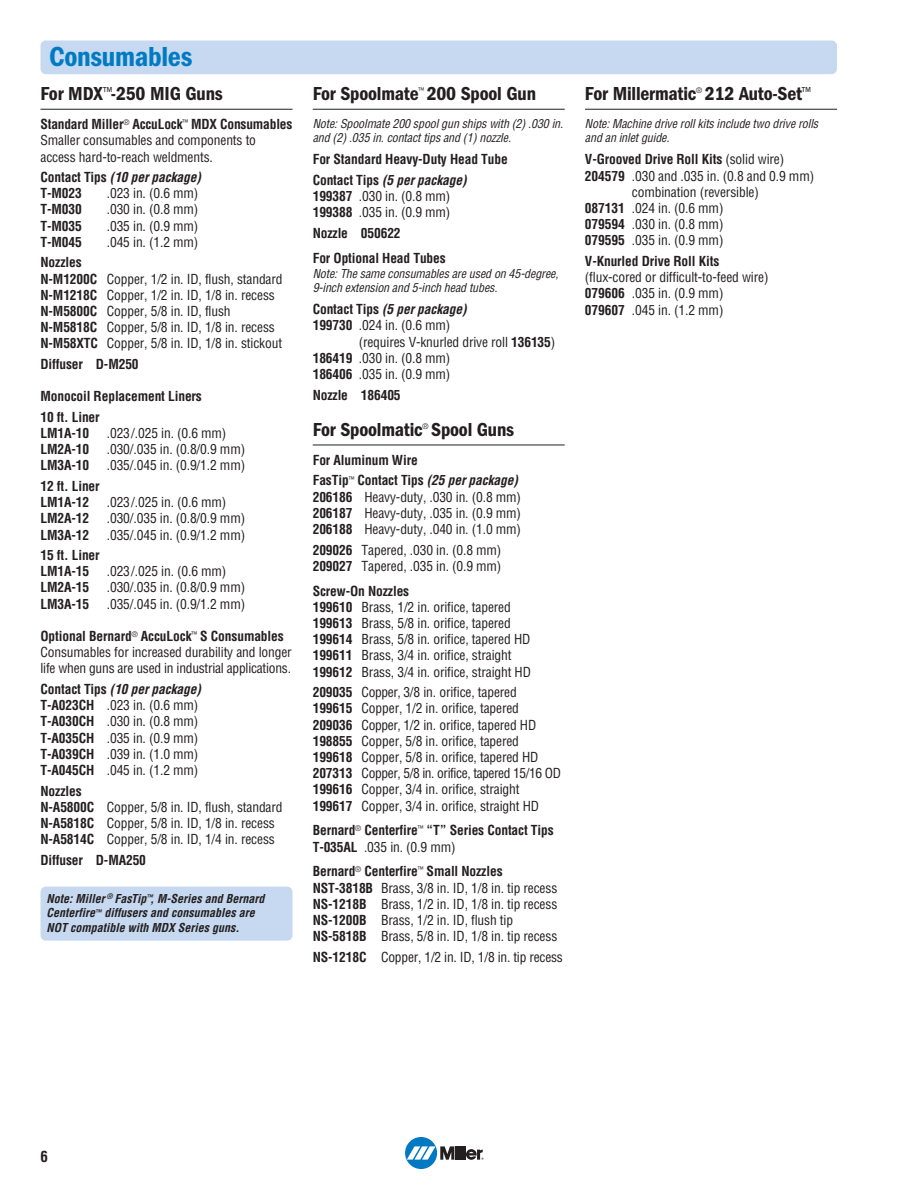
<style>
.page{position:relative;width:918px;height:1188px;background:#fff}
.page>*{position:absolute;margin:0;border:0;box-sizing:border-box;transform-origin:0 0}
.t1{font:28.5px "ITC Franklin Gothic Std Dm Cd";letter-spacing:-.01em;color:#007bc3}
.t2{font:19.5px "ITC Franklin Gothic Std Dm Cd";letter-spacing:-.01em;color:#231f20}
.t3{font:700 condensed 15px "Helvetica";color:#231f20}
.t4{font:condensed 13.5px/16.2px "Helvetica";letter-spacing:-.01em;color:#231f20}
.t5{font:700 condensed 13.5px/16.2px "Helvetica";letter-spacing:-.01em;color:#231f20}
.t6{font:italic condensed 12px/14.4px "Helvetica";color:#231f20}
.t7{font:italic 700 condensed 12px/14.4px "Helvetica";color:#231f20}
.t8{font:condensed 7.5px "Helvetica";color:#231f20}
.s1{font-weight:700}
.s2{font-style:italic}
.s3{font-weight:700;font-style:italic}
.s4{font-weight:400}
</style>
<div class="page">
<div style="left:40px;top:40px;width:797px;height:34px;background:#c6d9f0;border-radius:5px"></div>
<div style="left:405px;top:1137px;width:32px;height:32px;background:#0079c2;border-radius:50%"></div>
<hr style="left:459px;top:1146px;width:3px;height:14px;background:#231f20">
<hr style="left:463px;top:1146px;width:3px;height:14px;background:#231f20">
<svg style="left:407px;top:1146px;width:51px;height:14px"></svg>
<svg style="left:466px;top:1149px;width:18px;height:11px"></svg>
<hr style="left:40px;top:109px;width:253px;height:1px;background:#231f20">
<hr style="left:313px;top:109px;width:252px;height:1px;background:#231f20">
<hr style="left:313px;top:445px;width:252px;height:1px;background:#231f20">
<hr style="left:585px;top:109px;width:252px;height:1px;background:#231f20">
<div style="left:40px;top:887px;width:253px;height:54px;background:#c6d9f0;border-radius:5px"></div>
<h1 class="t1" style="left:49px;top:47px;width:145px">Consumables</h1>
<h2 class="t2" style="left:40px;top:87px;width:184px">For MDX<sup>™</sup>-250 MIG Guns</h2>
<p class="t4" style="left:40px;top:117px;width:253px"><span class="s1">Standard Miller</span><sup>®</sup> <span class="s1">AccuLock</span><sup>™</sup> <span class="s1">MDX Consumables<br></span>Smaller consumables and components to access hard-to-reach weldments.</p>
<p class="t5" style="left:40px;top:170px;width:165px">Contact Tips <span class="s2">(10 perpackage)<br></span>T-M023</p>
<p class="t4" style="left:107px;top:186px;width:93px">.023 in. (0.6 mm)</p>
<p class="t5" style="left:40px;top:203px;width:43px">T-M030</p>
<p class="t4" style="left:107px;top:203px;width:93px">.030 in. (0.8 mm)</p>
<p class="t5" style="left:40px;top:219px;width:43px">T-M035</p>
<p class="t4" style="left:107px;top:219px;width:93px">.035 in. (0.9 mm)</p>
<p class="t5" style="left:40px;top:235px;width:43px">T-M045</p>
<p class="t4" style="left:107px;top:235px;width:93px">.045 in. (1.2 mm)</p>
<p class="t4" style="left:40px;top:256px;width:244px"><span class="s1">Nozzles<br>N-M1200C</span> Copper, 1/2 in. ID, flush, standard <span class="s1">N-M1218C</span> Copper, 1/2 in. ID, 1/8 in. recess <span class="s1">N-M5800C</span> Copper, 5/8 in. ID, flush <span class="s1">N-M5818C</span> Copper, 5/8 in. ID, 1/8 in. recess <span class="s1">N-M58XTC</span> Copper, 5/8 in. ID, 1/8 in. stickout</p>
<p class="t5" style="left:40px;top:357px;width:100px">Diffuser D-M250</p>
<p class="t5" style="left:40px;top:387px;width:163px;line-height:20.5px">Monocoil Replacement Liners<br>10 ft. Liner</p>
<p class="t5" style="left:40px;top:426px;width:50px">LM1A-10</p>
<p class="t4" style="left:107px;top:426px;width:121px">.023/.025 in. (0.6 mm)</p>
<p class="t5" style="left:40px;top:442px;width:50px">LM2A-10</p>
<p class="t4" style="left:107px;top:442px;width:140px">.030/.035 in. (0.8/0.9 mm)</p>
<p class="t5" style="left:40px;top:459px;width:50px">LM3A-10</p>
<p class="t4" style="left:107px;top:459px;width:140px">.035/.045 in. (0.9/1.2 mm)</p>
<p class="t5" style="left:40px;top:479px;width:61px">12 ft. Liner<br>LM1A-12</p>
<p class="t4" style="left:107px;top:495px;width:121px">.023/.025 in. (0.6 mm)</p>
<p class="t5" style="left:40px;top:511px;width:50px">LM2A-12</p>
<p class="t4" style="left:107px;top:511px;width:140px">.030/.035 in. (0.8/0.9 mm)</p>
<p class="t5" style="left:40px;top:528px;width:50px">LM3A-12</p>
<p class="t4" style="left:107px;top:528px;width:140px">.035/.045 in. (0.9/1.2 mm)</p>
<p class="t5" style="left:40px;top:548px;width:61px">15 ft. Liner<br>LM1A-15</p>
<p class="t4" style="left:107px;top:564px;width:121px">.023/.025 in. (0.6 mm)</p>
<p class="t5" style="left:40px;top:581px;width:50px">LM2A-15</p>
<p class="t4" style="left:107px;top:581px;width:140px">.030/.035 in. (0.8/0.9 mm)</p>
<p class="t5" style="left:40px;top:597px;width:50px">LM3A-15</p>
<p class="t4" style="left:107px;top:597px;width:140px">.035/.045 in. (0.9/1.2 mm)</p>
<p class="t4" style="left:40px;top:629px;width:253px"><span class="s1">Optional Bernard</span><sup>®</sup> <span class="s1">AccuLock</span><sup>™</sup> <span class="s1">S Consumables<br></span>Consumables for increased durability and longer life when guns are used in industrial applications.</p>
<p class="t4" style="left:40px;top:682px;width:165px"><span class="s1">Contact Tips</span> <span class="s3">(10 perpackage)<br></span><span class="s1">T-A023CH</span> .023 in. (0.6 mm)<br><span class="s1">T-A030CH</span> .030 in. (0.8 mm)<br><span class="s1">T-A035CH</span> .035 in. (0.9 mm)<br><span class="s1">T-A039CH</span> .039 in. (1.0 mm)<br><span class="s1">T-A045CH</span> .045 in. (1.2 mm)</p>
<p class="t4" style="left:40px;top:784px;width:244px"><span class="s1">Nozzles<br>N-A5800C</span> Copper, 5/8 in. ID, flush, standard <span class="s1">N-A5818C</span> Copper, 5/8 in. ID, 1/8 in. recess <span class="s1">N-A5814C</span> Copper, 5/8 in. ID, 1/4 in. recess</p>
<p class="t5" style="left:40px;top:853px;width:107px">Diffuser D-MA250</p>
<p class="t7" style="left:46px;top:892px;width:222px">Note:Miller<sup>®</sup> FasTip<sup>™</sup>,M-Series and Bernard<br>Centerfire<sup>™</sup> diffusers and consumables are<br>NOT compatible with MDX Series guns.</p>
<h2 class="t2" style="left:313px;top:87px;width:225px">For Spoolmate 200 Spool Gun</h2>
<p class="t8" style="left:418px;top:87px;width:7px">™</p>
<p class="t6" style="left:313px;top:117px;width:254px">Note:Spoolmate 200 spoolgun ships with (2).030 in. and (2).035 in.contacttips and (1)nozzle.</p>
<p class="t5" style="left:313px;top:150px;width:197px;line-height:20.5px">For Standard Heavy-Duty Head Tube<br>Contact Tips <span class="s2">(5 perpackage)</span></p>
<p class="t4" style="left:313px;top:189px;width:139px"><span class="s1">199387</span> .030 in. (0.8 mm)<br><span class="s1">199388</span> .035 in. (0.9 mm)</p>
<p class="t5" style="left:313px;top:222px;width:135px;line-height:24.9px">Nozzle 050622<br>For Optional Head Tubes</p>
<p class="t6" style="left:313px;top:267px;width:250px">Note:The same consumables are used on 45-degree,<br>9-inch extension and 5-inch head tubes.</p>
<p class="t5" style="left:313px;top:302px;width:158px">Contact Tips <span class="s2">(5 perpackage)<br></span>199730 <span class="s4">.024 in. (0.6 mm)</span></p>
<p class="t4" style="left:313px;top:335px;width:244px;text-indent:46px">(requires V-knurled drive roll <span class="s1">136135</span>)<br><span class="s1">186419</span> .030 in. (0.8 mm)<br><span class="s1">186406</span> .035 in. (0.9 mm)</p>
<p class="t5" style="left:313px;top:388px;width:89px">Nozzle 186405</p>
<h2 class="t2" style="left:313px;top:423px;width:203px">For Spoolmatic Spool Guns</h2>
<p class="t8" style="left:423px;top:423px;width:7px">®</p>
<p class="t5" style="left:313px;top:451px;width:209px;line-height:20.5px">For Aluminum Wire<br>FasTip<sup>™</sup> Contact Tips <span class="s2">(25 perpackage)</span></p>
<p class="t4" style="left:313px;top:490px;width:210px;text-align:justify"><span class="s1">206186</span> Heavy-duty, .030 in. (0.8 mm)<br><span class="s1">206187</span> Heavy-duty, .035 in. (0.9 mm)<br><span class="s1">206188</span> Heavy-duty, .040 in. (1.0 mm)</p>
<p class="t4" style="left:313px;top:543px;width:190px"><span class="s1">209026</span> Tapered, .030 in. (0.8 mm)<br><span class="s1">209027</span> Tapered, .035 in. (0.9 mm)</p>
<p class="t4" style="left:313px;top:584px;width:220px"><span class="s1">Screw-On Nozzles<br>199610</span> Brass, 1/2 in. orifice, tapered <span class="s1">199613</span> Brass, 5/8 in. orifice, tapered <span class="s1">199614</span> Brass, 5/8 in. orifice, tapered HD <span class="s1">199611</span> Brass, 3/4 in. orifice, straight <span class="s1">199612</span> Brass, 3/4 in. orifice, straight HD</p>
<p class="t4" style="left:313px;top:685px;width:250px"><span class="s1">209035</span> Copper, 3/8 in. orifice, tapered<br><span class="s1">199615</span> Copper, 1/2 in. orifice, tapered <span class="s1">209036</span> Copper, 1/2 in. orifice, tapered HD <span class="s1">198855</span> Copper, 5/8 in. orifice, tapered <span class="s1">199618</span> Copper, 5/8 in. orifice, tapered HD <span class="s1">207313</span> Copper, 5/8 in. orifice, tapered 15/16 OD <span class="s1">199616</span> Copper, 3/4 in. orifice, straight <span class="s1">199617</span> Copper, 3/4 in. orifice, straight HD</p>
<p class="t5" style="left:313px;top:823px;width:243px">Bernard<sup>®</sup> Centerfire<sup>™</sup> “T” Series Contact Tips<br>T-035AL <span class="s4">.035 in. (0.9 mm)</span></p>
<p class="t4" style="left:313px;top:865px;width:246px"><span class="s1">Bernard</span><sup>®</sup> <span class="s1">Centerfire</span><sup>™</sup> <span class="s1">Small Nozzles NST-3818B</span> Brass, 3/8 in. ID, 1/8 in. tip recess <span class="s1">NS-1218B</span> Brass, 1/2 in. ID, 1/8 in. tip recess <span class="s1">NS-1200B</span> Brass, 1/2 in. ID, flush tip <span class="s1">NS-5818B</span> Brass, 5/8 in. ID, 1/8 in. tip recess</p>
<p class="t4" style="left:313px;top:950px;width:252px"><span class="s1">NS-1218C</span> Copper, 1/2 in. ID, 1/8 in. tip recess</p>
<p class="t8" style="left:696px;top:87px;width:7px">®</p>
<p class="t6" style="left:585px;top:117px;width:237px">Note:Machine drive rollkits include two drive rolls and an inletguide.</p>
<p class="t5" style="left:585px;top:153px;width:201px">V-Grooved Drive Roll Kits <span class="s4">(solid wire)</span></p>
<p class="t4" style="left:585px;top:169px;width:231px"><span class="s1">204579</span> .030 and .035 in. (0.8 and 0.9 mm)</p>
<p class="t4" style="left:632px;top:185px;width:128px">combination (reversible)</p>
<p class="t4" style="left:585px;top:201px;width:140px"><span class="s1">087131</span> .024 in. (0.6 mm)</p>
<p class="t4" style="left:585px;top:217px;width:140px"><span class="s1">079594</span> .030 in. (0.8 mm)</p>
<p class="t4" style="left:585px;top:234px;width:140px"><span class="s1">079595</span> .035 in. (0.9 mm)</p>
<p class="t5" style="left:585px;top:254px;width:136px">V-Knurled Drive Roll Kits</p>
<p class="t4" style="left:585px;top:270px;width:185px">(flux-cored or difficult-to-feed wire)<br><span class="s1">079606</span> .035 in. (0.9 mm)<br><span class="s1">079607</span> .045 in. (1.2 mm)</p>
<h2 class="t2" style="left:585px;top:87px;width:227px">For Millermatic 212 Auto-Set<sup>™</sup></h2>
<p class="t3" style="left:40px;top:1151px;width:9px">6</p>
</div>
